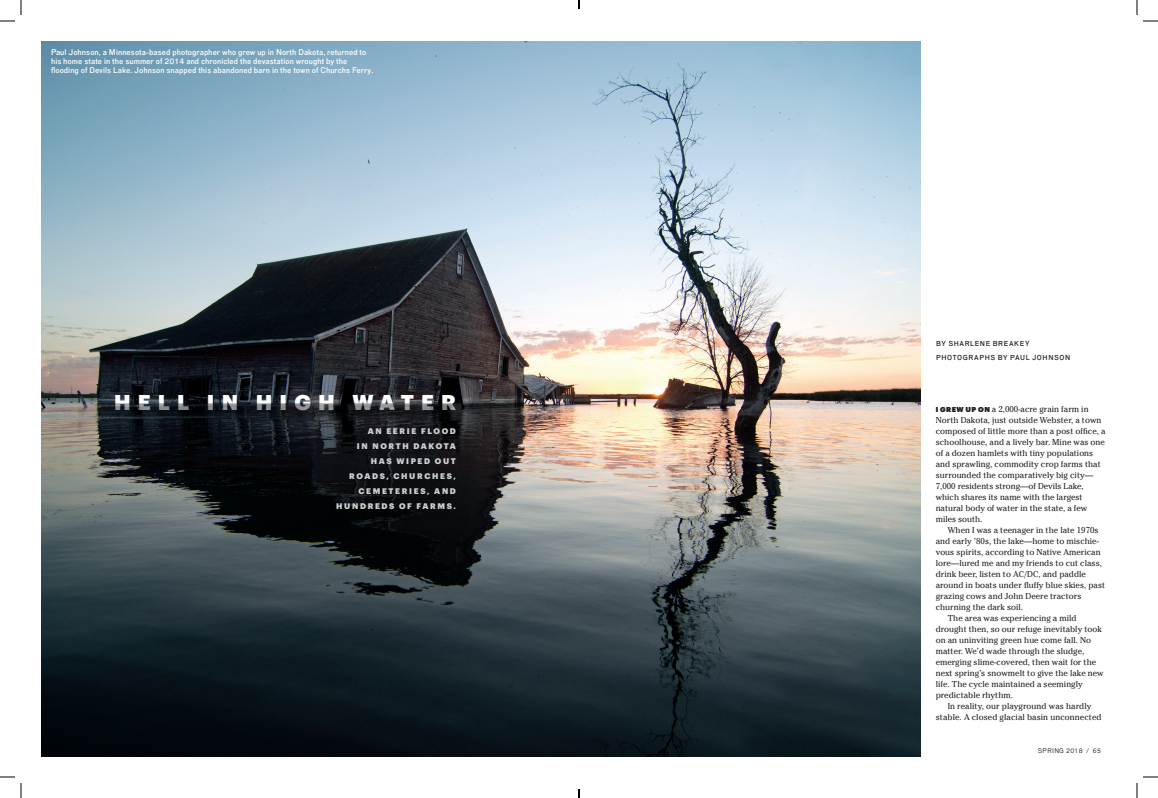
<style>
.page{position:relative;width:1158px;height:798px;background:#fff}
.page>*{position:absolute;margin:0;border:0;box-sizing:border-box;transform-origin:0 0}
.Graphic_Black_23_23{font:900 21px "Graphik";letter-spacing:.335em;color:#fff}
.Chelt_BODY_text_no_i{font:8.5px/11px "Cheltenham";letter-spacing:.005em;color:#231f20}
.Dada_book_8_9_CAPTIO{font:500 8px/9px "Dada Grotesk";color:#fff}
.Graphik_Super_8_15{font:900 8px/15px "Graphik";letter-spacing:.205em;color:#cdced0;text-align:right}
.Dada_Med_Caps_7_11{font:500 7px "Dada Grotesk";letter-spacing:.085em;color:#231f20}
.Dada_book_all_caps_6{font:6.5px "Dada Grotesk";letter-spacing:.05em;color:#231f20}
.s1{font-family:"Graphik Super";font-size:7px}
</style>
<div class="page">
<img style="left:41px;top:41px;width:880px;height:716px">
<img style="left:82px;top:403px;width:380px;height:18px">
<svg style="left:0;top:0;width:22px;height:22px"></svg>
<svg style="left:0;top:776px;width:22px;height:22px"></svg>
<svg style="left:1136px;top:0;width:22px;height:22px"></svg>
<svg style="left:1136px;top:776px;width:22px;height:22px"></svg>
<svg style="left:578px;top:0;width:2px;height:9px"></svg>
<svg style="left:578px;top:789px;width:2px;height:9px"></svg>
<p class="Dada_book_8_9_CAPTIO" style="left:51px;top:48px;width:324px">Paul Johnson, a Minnesota-based photographer who grew up in North Dakota, returned to his home state in the summer of 2014 and chronicled the devastation wrought by the flooding of Devils Lake. Johnson snapped this abandoned barn in the town of Churchs Ferry.</p>
<p class="Graphic_Black_23_23" style="left:114px;top:386px;width:343px">HELL IN HIGH WATER</p>
<p class="Graphik_Super_8_15" style="left:336px;top:423px;width:121px">AN EERIE FLOOD<br>IN NORTH DAKOTA<br>HAS WIPED OUT<br>ROADS, CHURCHES,<br>CEMETERIES, AND<br>HUNDREDS OF FARMS.</p>
<p class="Dada_Med_Caps_7_11" style="left:936px;top:339px;width:95px">BY SHARLENE BREAKEY</p>
<p class="Dada_Med_Caps_7_11" style="left:936px;top:353px;width:136px">PHOTOGRAPHS BY PAUL JOHNSON</p>
<p class="Chelt_BODY_text_no_i" style="left:936px;top:404px;width:171px"><span class="s1">I GREW UP ON</span> a 2,000-acre grain farm in North Dakota, just outside Webster, a town composed of little more than a post office, a schoolhouse, and a lively bar. Mine was one of a dozen hamlets with tiny populations and sprawling, commodity crop farms that surrounded the comparatively big city— 7,000 residents strong—of Devils Lake, which shares its name with the largest natural body of water in the state, a few miles south.</p>
<p class="Chelt_BODY_text_no_i" style="left:936px;top:525px;width:171px;text-indent:12px">When I was a teenager in the late 1970s and early ’80s, the lake—home to mischie&shy;vous spirits, according to Native American lore—lured me and my friends to cut class, drink beer, listen to AC/DC, and paddle around in boats under fluffy blue skies, past grazing cows and John Deere tractors churning the dark soil.</p>
<p class="Chelt_BODY_text_no_i" style="left:936px;top:613px;width:170px;text-indent:12px">The area was experiencing a mild drought then, so our refuge inevitably took on an uninviting green hue come fall. No matter. We’d wade through the sludge, emerging slime-covered, then wait for the next spring’s snowmelt to give the lake new life. The cycle maintained a seemingly predictable rhythm.</p>
<p class="Chelt_BODY_text_no_i" style="left:936px;top:701px;width:167px;text-align:center">In reality, our playground was hardly stable. A closed glacial basin unconnected</p>
<p class="Dada_book_all_caps_6" style="left:1038px;top:747px;width:65px">SPRING 2018 / 65</p>
</div>
